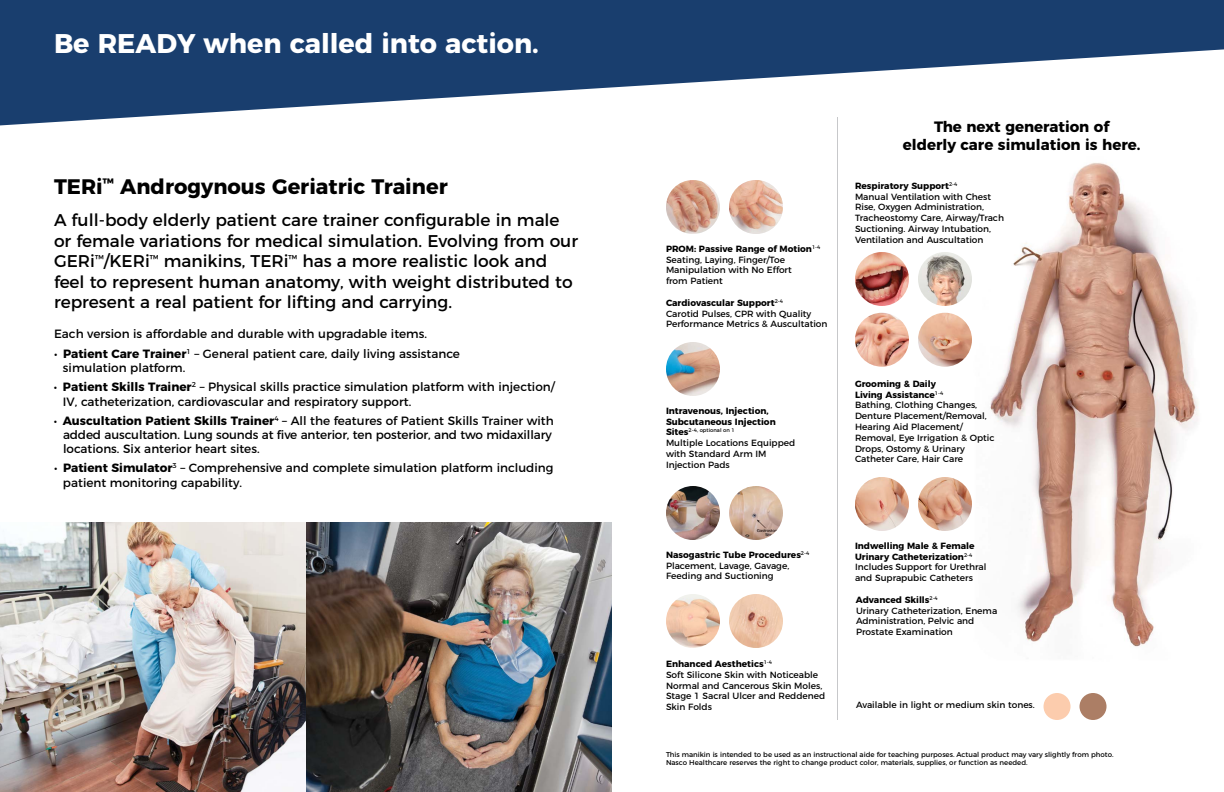
<style>
.page{position:relative;width:1224px;height:792px;background:#fff}
.page>*{position:absolute;margin:0;border:0;box-sizing:border-box;transform-origin:0 0}
.t1{font:700 27px "Montserrat";color:#fff}
.t2{font:700 21px "Montserrat";color:#000}
.t3{font:17px/20.4px "Montserrat";color:#000}
.t4{font:700 15px/18px "Montserrat";color:#000;text-align:center}
.t5{font:12px/14.4px "Montserrat";color:#000}
.t6{font:9px/10.8px "Montserrat";color:#000}
.t7{font:700 9px/10.8px "Montserrat";color:#000}
.t8{font:7px/8.4px "Montserrat";color:#000}
.t9{font:5.2px "Montserrat";color:#000}
.s1{font-weight:700}
.s2{font-weight:700;font-size:9px}
</style>
<div class="page">
<img style="left:966px;top:163px;width:232px;height:484px">
<svg style="left:0;top:0;width:1224px;height:125px;fill:#193e6e"></svg>
<img style="left:0;top:522px;width:612px;height:270px">
<img style="left:666px;top:180px;width:54px;height:54px;border-radius:27px">
<img style="left:729px;top:180px;width:54px;height:54px;border-radius:27px">
<img style="left:855px;top:313px;width:54px;height:54px;border-radius:27px">
<img style="left:666px;top:594px;width:54px;height:54px;border-radius:27px">
<img style="left:918px;top:252px;width:54px;height:54px;border-radius:27px">
<img style="left:729px;top:594px;width:54px;height:54px;border-radius:27px">
<img style="left:918px;top:313px;width:54px;height:54px;border-radius:27px">
<img style="left:855px;top:252px;width:54px;height:54px;border-radius:27px">
<img style="left:729px;top:486px;width:54px;height:54px;border-radius:27px">
<img style="left:666px;top:486px;width:54px;height:54px;border-radius:27px">
<img style="left:666px;top:342px;width:54px;height:54px;border-radius:27px">
<img style="left:855px;top:477px;width:54px;height:54px;border-radius:27px">
<img style="left:918px;top:477px;width:54px;height:54px;border-radius:27px">
<hr style="left:837px;top:117px;width:1px;height:603px;background:#c7c8ca">
<div style="left:1044px;top:693px;width:27px;height:27px;background:#fcccad;border-radius:50%"></div>
<div style="left:1080px;top:693px;width:27px;height:27px;background:#ac7e65;border-radius:50%"></div>
<h1 class="t1" style="left:54px;top:21px;width:486px">Be READY when called into action.</h1>
<h2 class="t2" style="left:54px;top:170px;width:395px">TERi<sup>™</sup> Androgynous Geriatric Trainer</h2>
<p class="t3" style="left:54px;top:209px;width:526px">A full-body elderly patient care trainer configurable in male or female variations for medical simulation. Evolving from our GERi<sup>™</sup>/KERi<sup>™</sup> manikins, TERi<sup>™</sup> has a more realistic look and feel to represent human anatomy, with weight distributed to represent a real patient for lifting and carrying.</p>
<h3 class="t5" style="left:54px;top:325px;width:375px">Each version is affordable and durable with upgradable items.</h3>
<h3 class="t5" style="left:63px;top:346px;width:398px;text-indent:-9px">• <span class="s1">Patient Care Trainer</span><sup>1</sup> – General patient care, daily living assistance simulation platform.</h3>
<h3 class="t5" style="left:63px;top:379px;width:493px;text-indent:-9px">• <span class="s1">Patient Skills Trainer</span><sup>2</sup> – Physical skills practice simulation platform with injection/<br>IV, catheterization, cardiovascular and respiratory support.</h3>
<h3 class="t5" style="left:63px;top:412px;width:492px;text-indent:-9px">• <span class="s1">Auscultation Patient Skills Trainer</span><sup>4</sup> – All the features of Patient Skills Trainer with added auscultation. Lung sounds at five anterior, ten posterior, and two midaxillary locations. Six anterior heart sites.</h3>
<h3 class="t5" style="left:63px;top:460px;width:492px;text-indent:-9px">• <span class="s1">Patient Simulator</span><sup>3</sup> – Comprehensive and complete simulation platform including patient monitoring capability.</h3>
<p class="t6" style="left:666px;top:242px;width:156px"><span class="s1">PROM: Passive Range of Motion</span><sup>1-4<br></sup>Seating, Laying, Finger/Toe<br>Manipulation with No Effort<br>from Patient</p>
<p class="t6" style="left:666px;top:296px;width:163px"><span class="s1">Cardiovascular Support</span><sup>2-4<br></sup>Carotid Pulses, CPR with Quality<br>Performance Metrics &amp; Auscultation</p>
<p class="t7" style="left:666px;top:404px;width:111px">Intravenous, Injection,<br>Subcutaneous Injection</p>
<p class="t9" style="left:666px;top:426px;width:70px"><span class="s2">Sites</span>2-4, optional on 1</p>
<p class="t6" style="left:666px;top:437px;width:131px">Multiple Locations Equipped with Standard Arm IM<br>Injection Pads</p>
<h3 class="t4" style="left:903px;top:116px;width:239px">The next generation of<br>elderly care simulation is here.</h3>
<p class="t6" style="left:855px;top:179px;width:151px"><span class="s1">Respiratory Support</span><sup>2-4<br></sup>Manual Ventilation with Chest<br>Rise, Oxygen Administration,<br>Tracheostomy Care, Airway/Trach<br>Suctioning. Airway Intubation,<br>Ventilation and Auscultation</p>
<p class="t6" style="left:855px;top:377px;width:141px"><span class="s1">Grooming &amp; Daily<br>Living Assistance</span><sup>1-4<br></sup>Bathing, Clothing Changes,<br>Denture Placement/Removal,<br>Hearing Aid Placement/<br>Removal, Eye Irrigation &amp; Optic<br>Drops, Ostomy &amp; Urinary<br>Catheter Care, Hair Care</p>
<p class="t6" style="left:666px;top:548px;width:145px"><span class="s1">Nasogastric Tube Procedures</span><sup>2-4<br></sup>Placement, Lavage, Gavage,<br>Feeding and Suctioning</p>
<p class="t6" style="left:666px;top:658px;width:161px"><span class="s1">Enhanced Aesthetics</span><sup>1-4<br></sup>Soft Silicone Skin with Noticeable<br>Normal and Cancerous Skin Moles,<br>Stage 1 Sacral Ulcer and Reddened<br>Skin Folds</p>
<p class="t6" style="left:855px;top:539px;width:133px"><span class="s1">Indwelling Male &amp; Female<br>Urinary Catheterization</span><sup>2-4<br></sup>Includes Support for Urethral and Suprapubic Catheters</p>
<p class="t6" style="left:856px;top:593px;width:143px"><span class="s1">Advanced Skills</span><sup>2-4<br></sup>Urinary Catheterization, Enema<br>Administration, Pelvic and<br>Prostate Examination</p>
<p class="t6" style="left:856px;top:699px;width:180px">Available in light or medium skin tones.</p>
<p class="t8" style="left:666px;top:749px;width:449px">This manikin is intended to be used as an instructional aide for teaching purposes. Actual product may vary slightly from photo.<br>Nasco Healthcare reserves the right to change product color, materials, supplies, or function as needed.</p>
</div>
